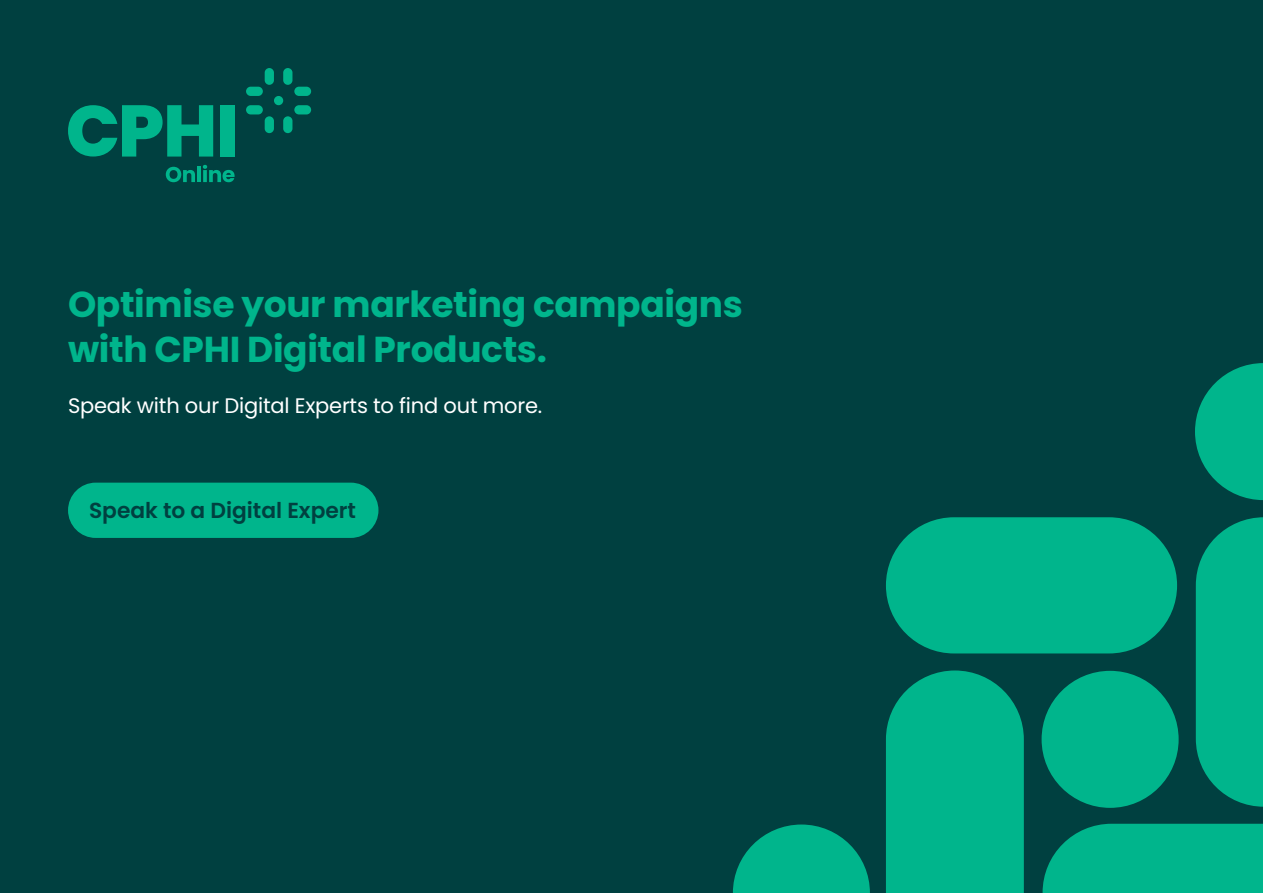
<style>
.page{position:relative;width:1263px;height:893px;background:#004040}
.page>*{position:absolute;margin:0;border:0;box-sizing:border-box;transform-origin:0 0}
.t1{font:700 36px/45px "Poppins";letter-spacing:-.01em;color:#00b58c}
.t2{font:600 21.75px "Poppins";color:#004040}
.t3{font:21px "Poppins";letter-spacing:-.01em;color:#fff}
</style>
<div class="page">
<div style="left:1041px;top:671px;width:137px;height:137px;background:#00b58c;border-radius:50%"></div>
<svg style="left:1195px;top:363px;width:68px;height:137px"></svg>
<svg style="left:733px;top:824px;width:137px;height:69px"></svg>
<div style="left:886px;top:517px;width:291px;height:136px;background:#00b58c;border-radius:68px"></div>
<svg style="left:1196px;top:517px;width:67px;height:290px;background:#00a884"></svg>
<svg style="left:1042px;top:824px;width:221px;height:69px;background:#00ac86"></svg>
<svg style="left:886px;top:670px;width:138px;height:223px;background:#00ac86"></svg>
<div style="left:68px;top:483px;width:310px;height:55px;background:#00b58c;border-radius:28px"></div>
<svg style="left:166px;top:167px;width:29px;height:15px"></svg>
<hr style="left:197px;top:166px;width:4px;height:16px;background:#00b58c">
<svg style="left:203px;top:165px;width:32px;height:17px"></svg>
<div style="left:246px;top:105px;width:17px;height:9px;background:#00b58c;border-radius:5px"></div>
<div style="left:246px;top:87px;width:17px;height:9px;background:#00b58c;border-radius:5px"></div>
<div style="left:294px;top:105px;width:17px;height:9px;background:#00b58c;border-radius:5px"></div>
<div style="left:294px;top:87px;width:17px;height:9px;background:#00b58c;border-radius:5px"></div>
<div style="left:274px;top:96px;width:9px;height:9px;background:#00b58c;border-radius:50%"></div>
<div style="left:265px;top:68px;width:9px;height:17px;background:#00b58c;border-radius:5px"></div>
<div style="left:283px;top:68px;width:9px;height:17px;background:#00b58c;border-radius:5px"></div>
<div style="left:265px;top:116px;width:9px;height:17px;background:#00b58c;border-radius:5px"></div>
<div style="left:283px;top:116px;width:9px;height:17px;background:#00b58c;border-radius:5px"></div>
<svg style="left:68px;top:105px;width:145px;height:52px"></svg>
<div style="left:220px;top:105px;width:14px;height:52px;background:#00b58c"></div>
<p class="t1" style="left:68px;top:282px;width:676px">Optimise your marketing campaigns with CPHI Digital Products.</p>
<p class="t3" style="left:68px;top:393px;width:476px">Speak with our Digital Experts to find out more.</p>
<p class="t2" style="left:89px;top:498px;width:269px">Speak to a Digital Expert</p>
</div>
